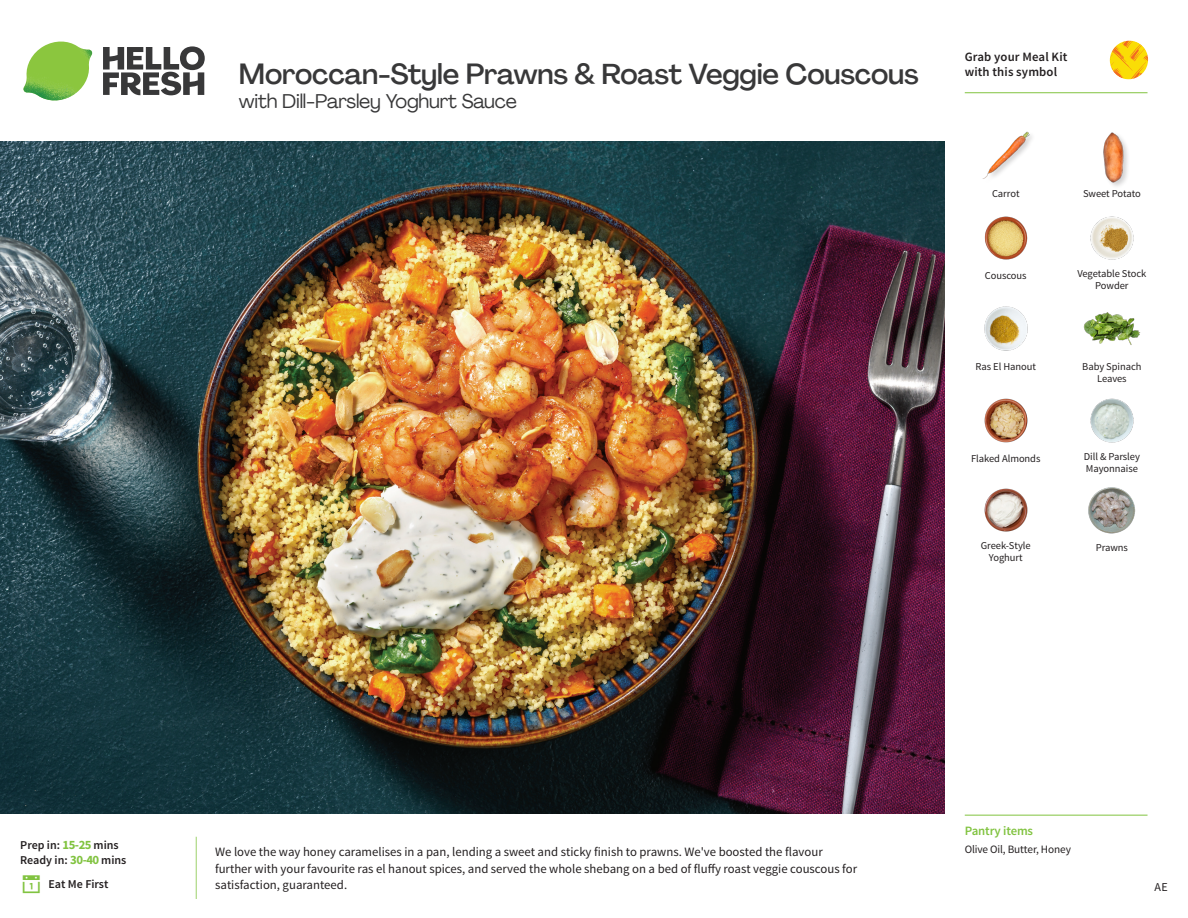
<style>
.page{position:relative;width:1188px;height:918px;background:#fff}
.page>*{position:absolute;margin:0;border:0;box-sizing:border-box;transform-origin:0 0}
._15_Titel_UK{font:500 28.5px "Agrandir";letter-spacing:-.01em;color:#383839}
._15_Titel_UK-2{font:19.5px "Agrandir";letter-spacing:-.01em;color:#383839}
.Step_6_Text_AU{font:12.75px/16.5px "Source Sans Pro";color:#231f20}
.t1{font:600 12.75px/15px "Source Sans Pro";letter-spacing:.01em;color:#231f20}
._04_Headers_Front{font:600 12.75px "Source Sans Pro";letter-spacing:-.01em;color:#81c340}
._04_Intro{font:600 12px "Source Sans Pro";color:#231f20}
.t2{font:12px "Source Sans Pro";color:#231f20}
._05_Pantry{font:11.25px "Source Sans Pro";letter-spacing:-.01em;color:#231f20}
._18_FRONT_ingredient{font:10.5px/12px "Source Sans Pro";letter-spacing:-.005em;color:#231f20;text-align:center}
.s1{font-weight:700;font-size:12.75px;color:#81c340}
</style>
<div class="page">
<svg style="left:103px;top:46px;width:102px;height:49px"></svg>
<img style="left:23px;top:42px;width:69px;height:59px">
<img style="left:0;top:142px;width:945px;height:672px">
<img style="left:1083px;top:312px;width:58px;height:33px">
<img style="left:1090px;top:398px;width:44px;height:45px">
<img style="left:984px;top:398px;width:44px;height:45px">
<img style="left:984px;top:488px;width:44px;height:44px">
<img style="left:984px;top:306px;width:44px;height:45px">
<img style="left:984px;top:216px;width:44px;height:44px">
<img style="left:1090px;top:216px;width:44px;height:44px">
<img style="left:982px;top:131px;width:49px;height:48px">
<div style="left:1102px;top:131px;width:29px;height:58px;background:#231f20;opacity:.2"></div>
<img style="left:1102px;top:131px;width:29px;height:54px">
<img style="left:1088px;top:487px;width:48px;height:47px">
<svg style="left:1091px;top:40px;width:58px;height:54px"></svg>
<hr style="left:965px;top:815px;width:183px;height:1px;background:#81c340">
<hr style="left:965px;top:92px;width:183px;height:1px;background:#81c340">
<p class="_15_Titel_UK" style="left:239px;top:56px;width:681px">Moroccan-Style Prawns &amp; Roast Veggie Couscous</p>
<p class="_15_Titel_UK-2" style="left:239px;top:89px;width:280px">with Dill-Parsley Yoghurt Sauce</p>
<p class="t1" style="left:965px;top:50px;width:104px">Grab your Meal Kit with this symbol</p>
<p class="_18_FRONT_ingredient" style="left:992px;top:188px;width:29px">Carrot</p>
<p class="_18_FRONT_ingredient" style="left:1083px;top:188px;width:59px">Sweet Potato</p>
<p class="_18_FRONT_ingredient" style="left:985px;top:270px;width:43px">Couscous</p>
<p class="_18_FRONT_ingredient" style="left:1077px;top:267px;width:71px">Vegetable Stock<br>Powder</p>
<p class="_18_FRONT_ingredient" style="left:976px;top:361px;width:62px">Ras El Hanout</p>
<p class="_18_FRONT_ingredient" style="left:1082px;top:360px;width:61px">Baby Spinach<br>Leaves</p>
<p class="_18_FRONT_ingredient" style="left:971px;top:452px;width:71px">Flaked Almonds</p>
<p class="_18_FRONT_ingredient" style="left:1084px;top:450px;width:58px;text-align:left">Dill &amp; Parsley<br>Mayonnaise</p>
<p class="_18_FRONT_ingredient" style="left:981px;top:540px;width:51px">Greek-Style</p>
<p class="_18_FRONT_ingredient" style="left:1096px;top:542px;width:34px">Prawns</p>
<p class="_18_FRONT_ingredient" style="left:989px;top:552px;width:35px">Yoghurt</p>
<p class="_04_Intro" style="left:20px;top:838px;width:100px">Prep in: <span class="s1">15-25</span> mins</p>
<p class="_04_Intro" style="left:20px;top:853px;width:108px">Ready in: <span class="s1">30-40</span> mins</p>
<p class="Step_6_Text_AU" style="left:215px;top:844px;width:644px">We love the way honey caramelises in a pan, lending a sweet and sticky finish to prawns. We've boosted the flavour further with your favourite ras el hanout spices, and served the whole shebang on a bed of fluffy roast veggie couscous for</p>
<p class="_04_Intro" style="left:48px;top:876px;width:62px">Eat Me First</p>
<p class="Step_6_Text_AU" style="left:215px;top:877px;width:134px">satisfaction, guaranteed.</p>
<p class="_04_Headers_Front" style="left:965px;top:822px;width:70px">Pantry items</p>
<p class="_05_Pantry" style="left:965px;top:842px;width:108px">Olive Oil, Butter, Honey</p>
<p class="t2" style="left:1155px;top:879px;width:15px">AE</p>
</div>
